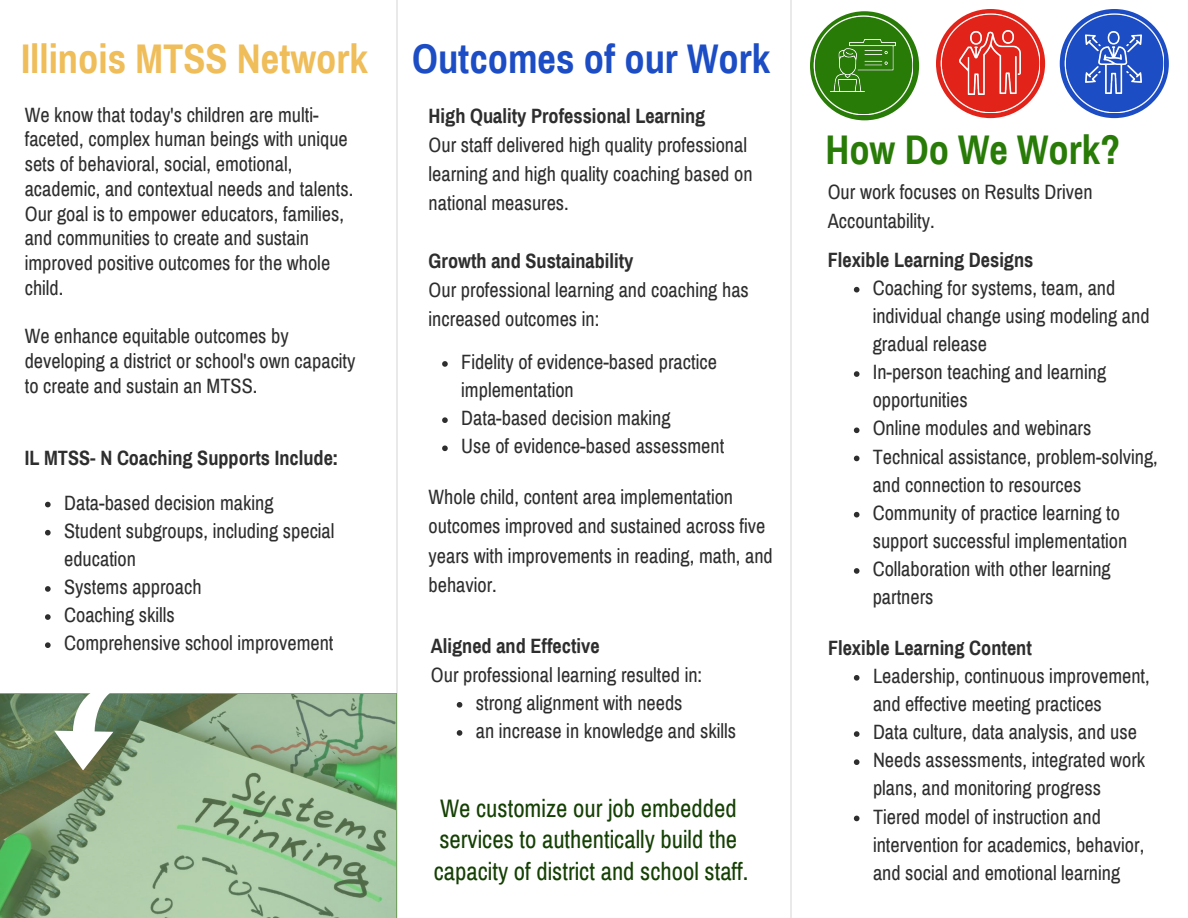
<style>
.page{position:relative;width:1188px;height:918px;background:#fff}
.page>*{position:absolute;margin:0;border:0;box-sizing:border-box;transform-origin:0 0}
.t1{font:700 40.5px "Archivo Narrow";color:#efbd59}
.t2{font:700 40.5px "Archivo Narrow";color:#1d4dc5}
.t3{font:700 40.5px "Archivo Narrow";color:#297b08}
.t4{font:24.75px/31.5px "Archivo Narrow";color:#154004}
.t5{font:20.25px/28.2px "Archivo Narrow";color:#2e2e2e}
.t6{font:700 20.25px "Archivo Narrow";color:#2e2e2e}
</style>
<div class="page">
<img style="left:0;top:694px;width:396px;height:224px">
<hr style="left:396px;top:0;width:1px;height:918px;background:#2e2e2e;opacity:.1">
<svg style="left:54px;top:693px;width:74px;height:77px"></svg>
<hr style="left:791px;top:0;width:1px;height:918px;background:#e9e9e9">
<svg style="left:45px;top:502px;width:6px;height:5px"></svg>
<svg style="left:45px;top:530px;width:6px;height:6px"></svg>
<svg style="left:45px;top:586px;width:6px;height:6px"></svg>
<svg style="left:45px;top:614px;width:6px;height:6px"></svg>
<svg style="left:45px;top:642px;width:6px;height:6px"></svg>
<svg style="left:442px;top:361px;width:6px;height:6px"></svg>
<svg style="left:442px;top:417px;width:6px;height:6px"></svg>
<svg style="left:442px;top:446px;width:6px;height:5px"></svg>
<svg style="left:457px;top:702px;width:5px;height:6px"></svg>
<svg style="left:457px;top:730px;width:5px;height:6px"></svg>
<svg style="left:854px;top:287px;width:6px;height:5px"></svg>
<svg style="left:854px;top:371px;width:6px;height:6px"></svg>
<svg style="left:854px;top:428px;width:6px;height:5px"></svg>
<svg style="left:854px;top:456px;width:6px;height:5px"></svg>
<svg style="left:854px;top:512px;width:6px;height:6px"></svg>
<svg style="left:854px;top:568px;width:6px;height:6px"></svg>
<svg style="left:854px;top:675px;width:6px;height:6px"></svg>
<svg style="left:854px;top:731px;width:6px;height:6px"></svg>
<svg style="left:854px;top:759px;width:6px;height:6px"></svg>
<svg style="left:854px;top:816px;width:6px;height:5px"></svg>
<div style="left:810px;top:11px;width:109px;height:109px;background:#297b08;border-radius:50%"></div>
<img style="left:813px;top:16px;width:99px;height:99px">
<div style="left:936px;top:9px;width:109px;height:109px;background:#e2231a;border-radius:50%"></div>
<img style="left:940px;top:14px;width:100px;height:98px">
<svg style="left:1060px;top:9px;width:109px;height:109px"></svg>
<img style="left:1064px;top:14px;width:99px;height:98px">
<img style="left:830px;top:39px;width:66px;height:52px">
<img style="left:960px;top:30px;width:60px;height:64px">
<img style="left:1086px;top:32px;width:56px;height:61px">
<h1 class="t1" style="left:21px;top:34px;width:348px">Illinois MTSS Network</h1>
<p class="t5" style="left:25px;top:103px;width:330px;line-height:24.8px">We know that today's children are multi&shy;faceted, complex human beings with unique sets of behavioral, social, emotional, academic, and contextual needs and talents.<br>Our goal is to empower educators, families, and communities to create and sustain improved positive outcomes for the whole child.</p>
<p class="t5" style="left:25px;top:324px;width:332px;line-height:24.8px">We enhance equitable outcomes by developing a district or school's own capacity to create and sustain an MTSS.</p>
<p class="t6" style="left:25px;top:445px;width:315px">IL MTSS- N Coaching Supports Include:</p>
<p class="t5" style="left:64px;top:489px;width:272px">Data-based decision making<br>Student subgroups, including special education<br>Systems approach<br>Coaching skills<br>Comprehensive school improvement</p>
<h1 class="t2" style="left:412px;top:34px;width:359px">Outcomes of our Work</h1>
<p class="t6" style="left:429px;top:103px;width:278px">High Quality Professional Learning</p>
<p class="t5" style="left:429px;top:131px;width:326px;line-height:29.2px">Our staff delivered high quality professional learning and high quality coaching based on national measures.</p>
<p class="t6" style="left:429px;top:248px;width:206px">Growth and Sustainability</p>
<p class="t5" style="left:429px;top:276px;width:322px;line-height:29.2px">Our professional learning and coaching has increased outcomes in:</p>
<p class="t5" style="left:461px;top:348px;width:265px">Fidelity of evidence-based practice implementation<br>Data-based decision making<br>Use of evidence-based assessment</p>
<p class="t5" style="left:429px;top:483px;width:346px;line-height:29.2px">Whole child, content area implementation outcomes improved and sustained across five years with improvements in reading, math, and behavior.</p>
<p class="t6" style="left:431px;top:633px;width:170px">Aligned and Effective</p>
<p class="t5" style="left:476px;top:661px;width:262px;text-indent:-45px">Our professional learning resulted in: strong alignment with needs<br>an increase in knowledge and skills</p>
<p class="t4" style="left:434px;top:793px;width:316px">We customize our job embedded services to authentically build the capacity of district and school staff.</p>
<h1 class="t3" style="left:825px;top:125px;width:297px">How Do We Work?</h1>
<p class="t5" style="left:828px;top:178px;width:266px;line-height:29.2px">Our work focuses on Results Driven<br>Accountability.</p>
<p class="t6" style="left:828px;top:247px;width:207px">Flexible Learning Designs</p>
<p class="t5" style="left:873px;top:274px;width:287px">Coaching for systems, team, and individual change using modeling and gradual release<br>In-person teaching and learning opportunities<br>Online modules and webinars<br>Technical assistance, problem-solving, and connection to resources<br>Community of practice learning to support successful implementation<br>Collaboration with other learning partners</p>
<p class="t6" style="left:828px;top:635px;width:205px">Flexible Learning Content</p>
<p class="t5" style="left:873px;top:662px;width:278px">Leadership, continuous improvement, and effective meeting practices<br>Data culture, data analysis, and use Needs assessments, integrated work plans, and monitoring progress Tiered model of instruction and intervention for academics, behavior, and social and emotional learning</p>
</div>
